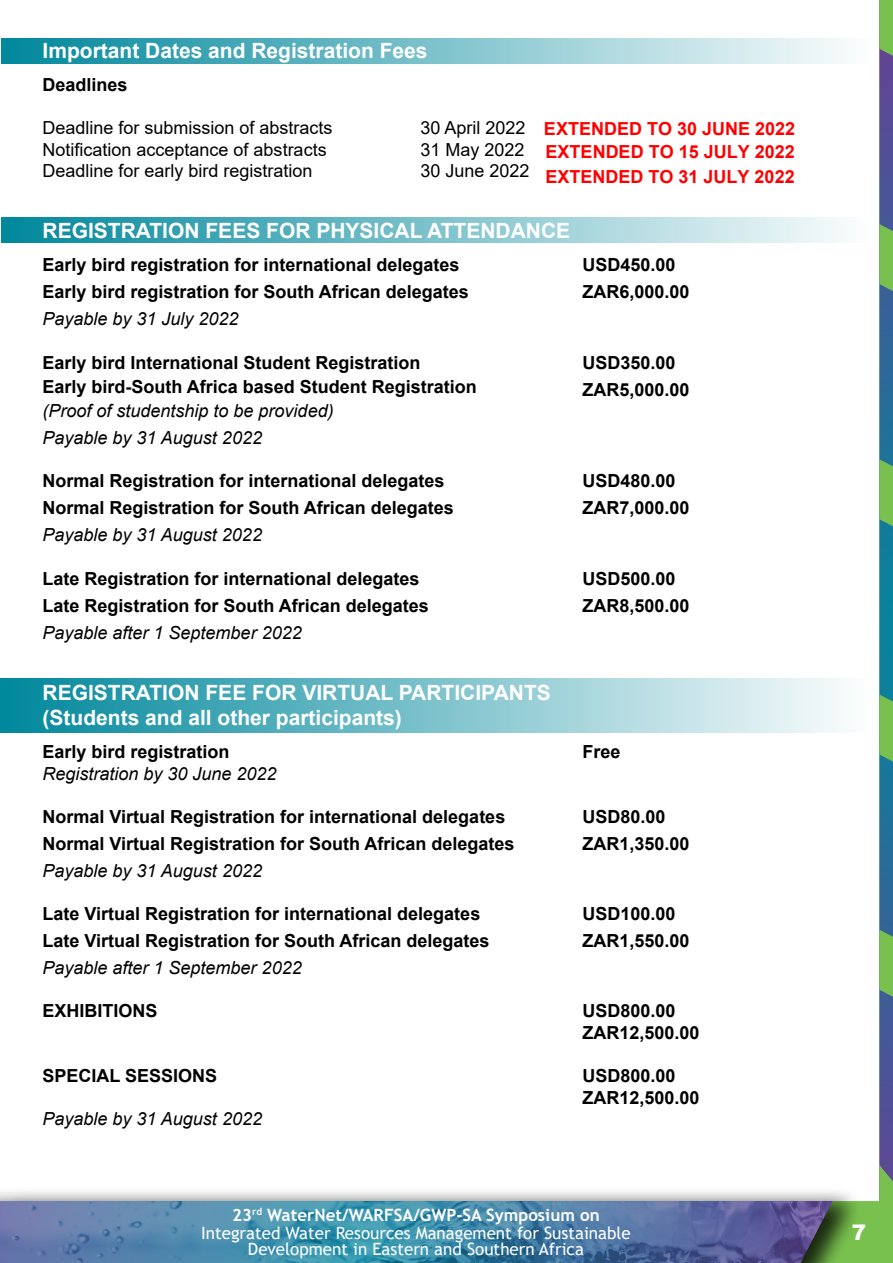
<style>
.page{position:relative;width:893px;height:1263px;background:#fff}
.page>*{position:absolute;margin:0;border:0;box-sizing:border-box;transform-origin:0 0}
.t1{font:900 21.45px "Arial";color:#fff}
.t2{font:700 21px/25.2px "Arial";color:#fff}
.t3{font:700 18px/27px "Arial";color:#000}
.t4{font:italic 18px/27px "Arial";color:#000}
.t5{font:18px "Arial";color:#000}
.t6{font:700 18px/22.6px "Arial";color:#f00}
.t7{font:16.95px/17.2px "Trebuchet MS";color:#fff;text-align:center}
.s1{font-weight:700}
</style>
<div class="page">
<svg style="left:879px;top:0;width:14px;height:1201px;background:#4a8087"></svg>
<div style="left:863px;top:1201px;width:30px;height:62px;background:#79c14e"></div>
<div style="left:0;top:1186px;width:863px;height:77px;background:#000;opacity:.75"></div>
<img style="left:0;top:1201px;width:832px;height:62px">
<div style="left:0;top:678px;width:878px;height:54px;background:linear-gradient(to right,#00879b,#fffefe)"></div>
<div style="left:1px;top:218px;width:878px;height:25px;background:linear-gradient(to right,#00879b,#fffefe)"></div>
<div style="left:1px;top:38px;width:878px;height:25px;background:linear-gradient(to right,#00879b,#fffefe)"></div>
<p class="t2" style="left:43px;top:38px;width:387px">Important Dates and Registration Fees</p>
<p class="t3" style="left:43px;top:71px;width:87px">Deadlines</p>
<p class="t5" style="left:43px;top:115px;width:292px">Deadline for submission of abstracts</p>
<p class="t5" style="left:421px;top:115px;width:107px">30 April 2022</p>
<p class="t5" style="left:43px;top:137px;width:286px">Notification acceptance of abstracts</p>
<p class="t5" style="left:421px;top:137px;width:106px">31 May 2022</p>
<p class="t5" style="left:43px;top:158px;width:272px">Deadline for early bird registration</p>
<p class="t5" style="left:421px;top:158px;width:111px">30 June 2022</p>
<p class="t6" style="left:544px;top:118px;width:253px">EXTENDED TO 30 JUNE 2022<br>EXTENDED TO 15 JULY 2022</p>
<p class="t6" style="left:546px;top:165px;width:251px">EXTENDED TO 31 JULY 2022</p>
<p class="t2" style="left:43px;top:219px;width:529px">REGISTRATION FEES FOR PHYSICAL ATTENDANCE</p>
<p class="t3" style="left:43px;top:252px;width:428px">Early bird registration for international delegates<br>Early bird registration for South African delegates</p>
<p class="t4" style="left:43px;top:306px;width:198px">Payable by 31 July 2022</p>
<p class="t3" style="left:43px;top:350px;width:436px;line-height:24.3px">Early bird International Student Registration<br>Early bird-South Africa based Student Registration</p>
<p class="t4" style="left:43px;top:398px;width:293px">(Proof of studentship to be provided)<br>Payable by 31 August 2022</p>
<p class="t3" style="left:43px;top:468px;width:413px">Normal Registration for international delegates<br>Normal Registration for South African delegates</p>
<p class="t4" style="left:43px;top:522px;width:221px">Payable by 31 August 2022</p>
<p class="t3" style="left:43px;top:565px;width:388px">Late Registration for international delegates<br>Late Registration for South African delegates</p>
<p class="t4" style="left:43px;top:619px;width:261px">Payable after 1 September 2022</p>
<p class="t3" style="left:583px;top:252px;width:109px">USD450.00<br>ZAR6,000.00</p>
<p class="t3" style="left:583px;top:349px;width:109px">USD350.00<br>ZAR5,000.00</p>
<p class="t3" style="left:583px;top:468px;width:109px">USD480.00<br>ZAR7,000.00</p>
<p class="t3" style="left:583px;top:565px;width:109px">USD500.00<br>ZAR8,500.00</p>
<p class="t2" style="left:43px;top:680px;width:510px">REGISTRATION FEE FOR VIRTUAL PARTICIPANTS (Students and all other participants)</p>
<p class="t3" style="left:43px;top:738px;width:189px">Early bird registration</p>
<p class="t3" style="left:583px;top:738px;width:40px">Free</p>
<p class="t4" style="left:43px;top:760px;width:236px">Registration by 30 June 2022</p>
<p class="t3" style="left:43px;top:803px;width:464px">Normal Virtual Registration for international delegates</p>
<p class="t3" style="left:583px;top:803px;width:85px">USD80.00</p>
<p class="t3" style="left:43px;top:830px;width:474px">Normal Virtual Registration for South African delegates</p>
<p class="t3" style="left:583px;top:830px;width:109px">ZAR1,350.00</p>
<p class="t4" style="left:43px;top:857px;width:221px">Payable by 31 August 2022</p>
<p class="t3" style="left:43px;top:900px;width:439px">Late Virtual Registration for international delegates</p>
<p class="t3" style="left:583px;top:900px;width:95px">USD100.00</p>
<p class="t3" style="left:43px;top:927px;width:449px">Late Virtual Registration for South African delegates</p>
<p class="t3" style="left:583px;top:927px;width:109px">ZAR1,550.00</p>
<p class="t4" style="left:43px;top:954px;width:261px">Payable after 1 September 2022</p>
<p class="t3" style="left:43px;top:998px;width:117px">EXHIBITIONS</p>
<p class="t3" style="left:583px;top:1000px;width:119px;line-height:21.6px">USD800.00<br>ZAR12,500.00</p>
<p class="t3" style="left:43px;top:1062px;width:176px">SPECIAL SESSIONS</p>
<p class="t3" style="left:583px;top:1065px;width:119px;line-height:21.6px">USD800.00<br>ZAR12,500.00</p>
<p class="t4" style="left:43px;top:1106px;width:221px">Payable by 31 August 2022</p>
<p class="t7" style="left:201px;top:1206px;width:431px"><span class="s1">23</span><sup>rd</sup> <span class="s1">WaterNet/WARFSA/GWP-SA Symposium on<br></span>Integrated Water Resources Management for Sustainable<br>Development in Eastern and Southern Africa</p>
<p class="t1" style="left:852px;top:1216px;width:16px">7</p>
</div>
